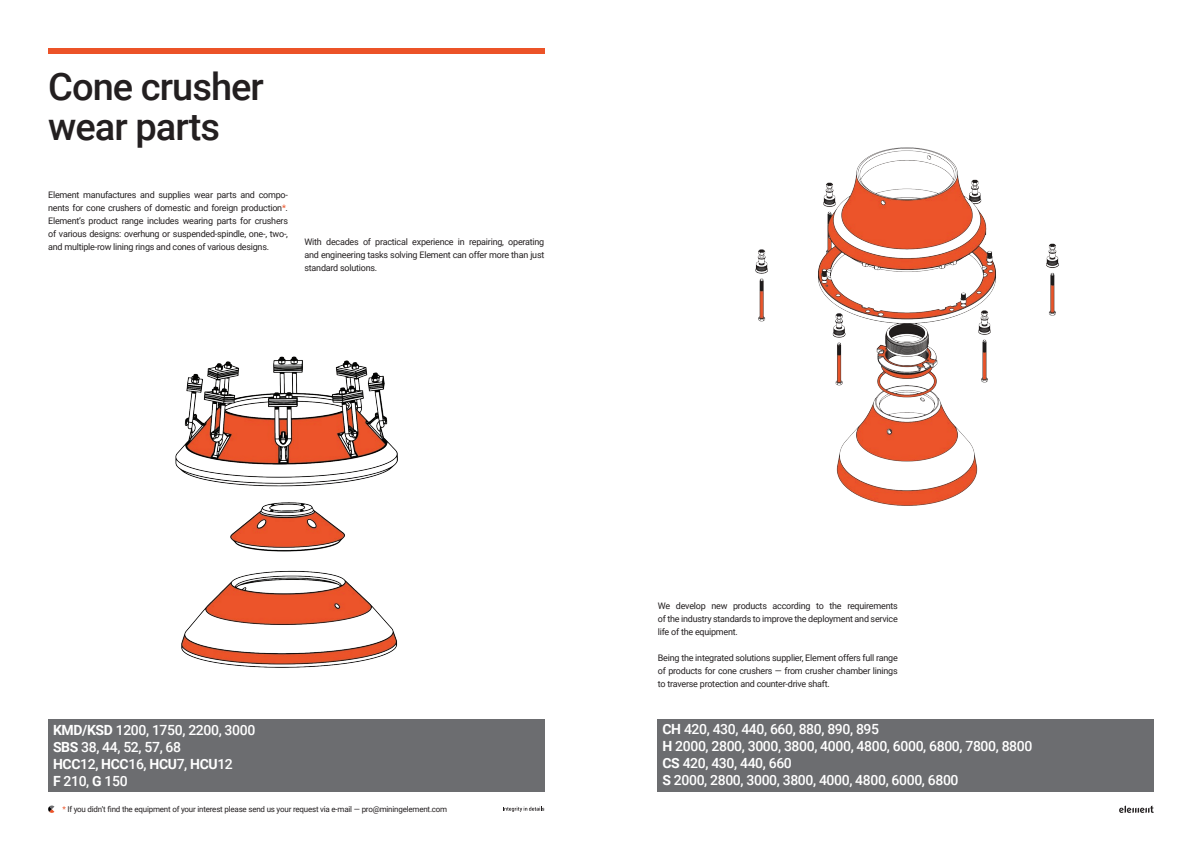
<style>
.page{position:relative;width:1202px;height:854px;background:#fff}
.page>*{position:absolute;margin:0;border:0;box-sizing:border-box;transform-origin:0 0}
.t1{font:500 38px "Roboto";letter-spacing:-.025em;color:#231f20}
.t2{font:500 14px "Roboto";letter-spacing:-.025em;color:#fff}
.t3{font:700 14px "Roboto";letter-spacing:-.025em;color:#fff}
.t4{font:9px/13px "Roboto";letter-spacing:-.025em;color:#231f20;text-align:justify}
.t5{font:8px "Roboto";letter-spacing:-.025em;color:#231f20}
.s1{color:#ec5328}
.s2{font-weight:700}
.s3{font-weight:500}
</style>
<div class="page">
<svg style="left:1119px;top:805px;width:35px;height:7px"></svg>
<svg style="left:503px;top:806px;width:41px;height:5px"></svg>
<svg style="left:48px;top:805px;width:6px;height:8px"></svg>
<div style="left:48px;top:718px;width:496px;height:73px;background:#6c6d70"></div>
<div style="left:48px;top:48px;width:496px;height:5px;background:#ec5328"></div>
<img style="left:755px;top:148px;width:303px;height:357px">
<img style="left:176px;top:356px;width:222px;height:311px">
<div style="left:658px;top:718px;width:496px;height:73px;background:#6c6d70"></div>
<p class="t1" style="left:48px;top:60px;width:217px">Cone crusher</p>
<p class="t1" style="left:48px;top:100px;width:173px">wear parts</p>
<p class="t4" style="left:48px;top:188px;width:241px">Element manufactures and supplies wear parts and compo&shy;nents for cone crushers of domestic and foreign production<span class="s1">*</span>.<br>Element’s product range includes wearing parts for crushers of various designs: overhung or suspended-spindle, one-, two-, and multiple-row lining rings and cones of various designs.</p>
<p class="t4" style="left:304px;top:235px;width:241px">With decades of practical experience in repairing, operating and engineering tasks solving Element can offer more than just standard solutions.</p>
<p class="t2" style="left:53px;top:719px;width:204px"><span class="s2">KMD/KSD</span> 1200, 1750, 2200, 3000</p>
<p class="t2" style="left:53px;top:736px;width:130px"><span class="s2">SBS</span> 38, 44, 52, 57, 68</p>
<p class="t3" style="left:53px;top:753px;width:181px">HCC<span class="s3">12,</span> HCC<span class="s3">16,</span> HCU<span class="s3">7,</span> HCU<span class="s3">12</span></p>
<p class="t2" style="left:53px;top:770px;width:76px"><span class="s2">F</span> 210, <span class="s2">G</span> 150</p>
<p class="t5" style="left:62px;top:802px;width:386px"><span class="s1">*</span> If you didn’t find the equipment of your interest please send us your request via e-mail — pro@miningelement.com</p>
<p class="t4" style="left:658px;top:598px;width:241px">We develop new products according to the requirements of the industry standards to improve the deployment and service life of the equipment.</p>
<p class="t4" style="left:658px;top:650px;width:241px">Being the integrated solutions supplier, Element offers full range of products for cone crushers — from crusher chamber linings to traverse protection and counter-drive shaft.</p>
<p class="t2" style="left:662px;top:719px;width:218px"><span class="s2">CH</span> 420, 430, 440, 660, 880, 890, 895</p>
<p class="t2" style="left:662px;top:736px;width:371px"><span class="s2">H</span> 2000, 2800, 3000, 3800, 4000, 4800, 6000, 6800, 7800, 8800</p>
<p class="t2" style="left:662px;top:753px;width:131px"><span class="s2">CS</span> 420, 430, 440, 660</p>
<p class="t2" style="left:662px;top:770px;width:298px"><span class="s2">S</span> 2000, 2800, 3000, 3800, 4000, 4800, 6000, 6800</p>
</div>
